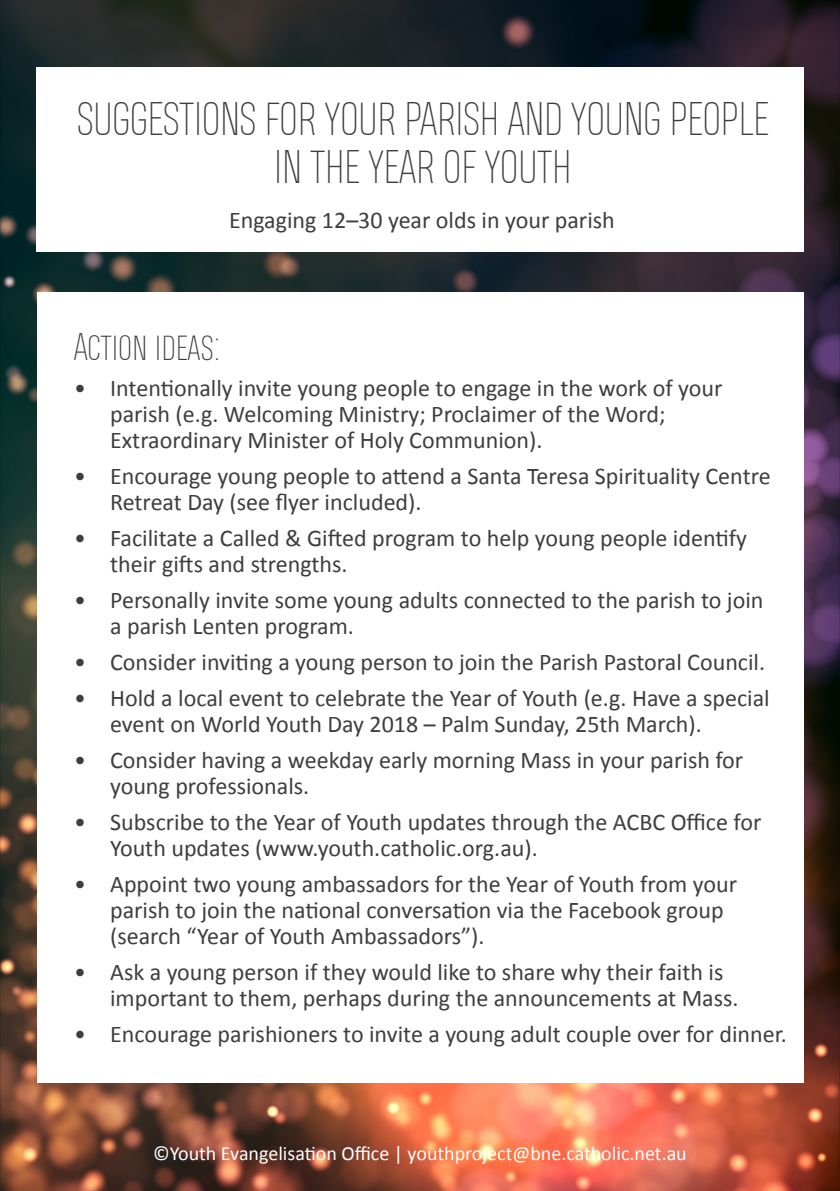
<style>
.page{position:relative;width:840px;height:1191px;background:#fff}
.page>*{position:absolute;margin:0;border:0;box-sizing:border-box;transform-origin:0 0}
.t1{font:100 44px "Heading Smallcase Pro Trial";color:#3e3e3f}
.t2{font:100 36px "Heading Smallcase Pro Trial";color:#3e3e3f}
.t3{font:24px/26px "Calibri";color:#3e3e3f}
.t4{font:20px "Calibri";color:#fff}
</style>
<div class="page">
<img style="left:0;top:0;width:839px;height:1191px">
<div style="left:36px;top:67px;width:767px;height:185px;background:#fff"></div>
<div style="left:37px;top:292px;width:766px;height:790px;background:#fff"></div>
<p class="t1" style="left:77px;top:94px;width:692px">SUGGESTIONS FOR YOUR PARISH AND YOUNG PEOPLE</p>
<p class="t1" style="left:274px;top:142px;width:299px">IN THE YEAR OF YOUTH</p>
<p class="t3" style="left:229px;top:207px;width:387px">Engaging 12–30 year olds in your parish</p>
<p class="t2" style="left:74px;top:326px;width:147px">Action ideas:</p>
<p class="t3" style="left:110px;top:375px;width:613px;text-indent:-36px">• Intentionally invite young people to engage in the work of your parish (e.g. Welcoming Ministry; Proclaimer of the Word;<br>Extraordinary Minister of Holy Communion).</p>
<p class="t3" style="left:110px;top:463px;width:661px;text-indent:-36px">• Encourage young people to attend a Santa Teresa Spirituality Centre<br>Retreat Day (see flyer included).</p>
<p class="t3" style="left:110px;top:525px;width:638px;text-indent:-36px">• Facilitate a Called &amp; Gifted program to help young people identify their gifts and strengths.</p>
<p class="t3" style="left:110px;top:587px;width:654px;text-indent:-36px">• Personally invite some young adults connected to the parish to join a parish Lenten program.</p>
<p class="t3" style="left:74px;top:649px;width:692px">• Consider inviting a young person to join the Parish Pastoral Council.</p>
<p class="t3" style="left:110px;top:685px;width:660px;text-indent:-36px">• Hold a local event to celebrate the Year of Youth (e.g. Have a special event on World Youth Day 2018 – Palm Sunday, 25th March).</p>
<p class="t3" style="left:110px;top:747px;width:634px;text-indent:-36px">• Consider having a weekday early morning Mass in your parish for young professionals.</p>
<p class="t3" style="left:110px;top:809px;width:652px;text-indent:-36px">• Subscribe to the Year of Youth updates through the ACBC Office for<br>Youth updates (www.youth.catholic.org.au).</p>
<p class="t3" style="left:110px;top:871px;width:628px;text-indent:-36px">• Appoint two young ambassadors for the Year of Youth from your parish to join the national conversation via the Facebook group (search “Year of Youth Ambassadors”).</p>
<p class="t3" style="left:110px;top:959px;width:629px;text-indent:-36px">• Ask a young person if they would like to share why their faith is important to them, perhaps during the announcements at Mass.</p>
<p class="t3" style="left:74px;top:1021px;width:713px">• Encourage parishioners to invite a young adult couple over for dinner.</p>
<p class="t4" style="left:153px;top:1141px;width:535px">©Youth Evangelisation Office | youthproject@bne.catholic.net.au</p>
</div>
